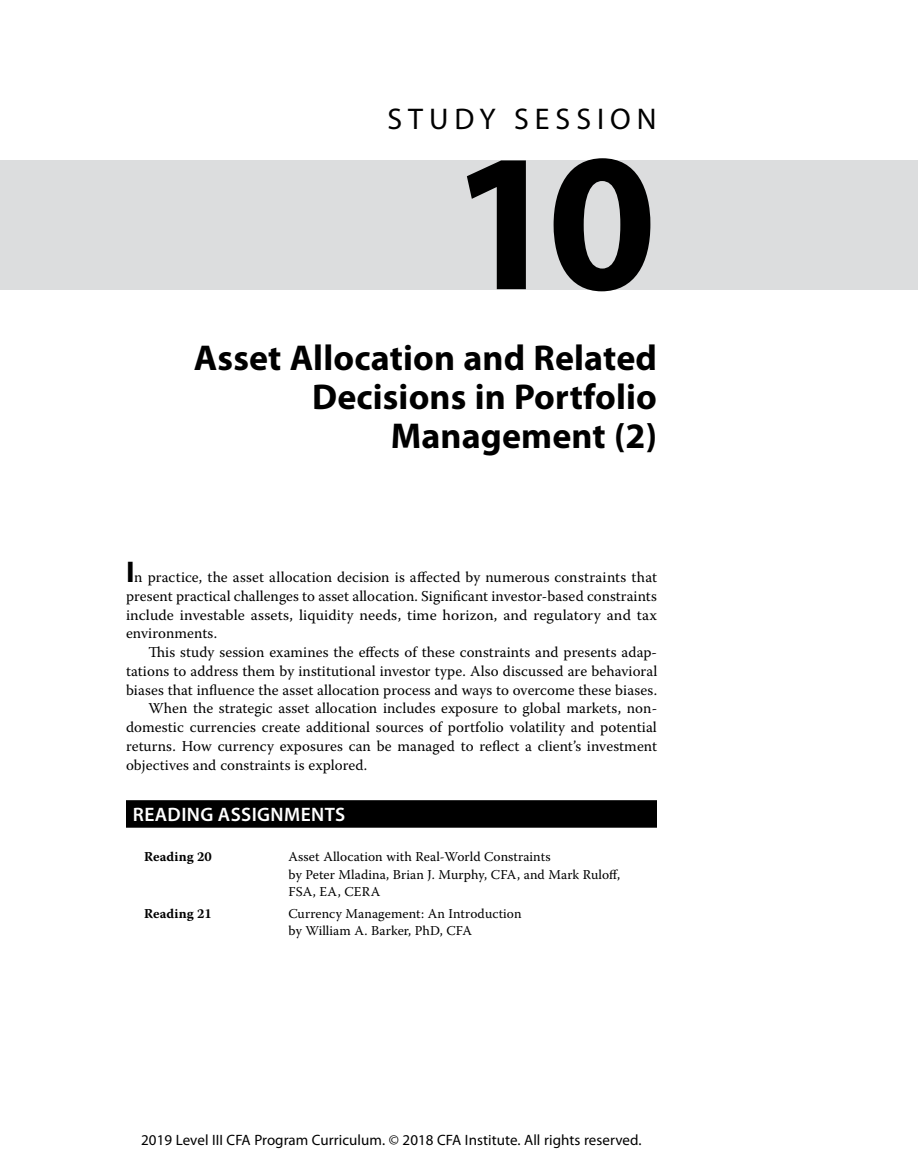
<style>
.page{position:relative;width:918px;height:1175px;background:#fff}
.page>*{position:absolute;margin:0;border:0;box-sizing:border-box;transform-origin:0 0}
.SS_NUM{font:700 198px "Myriad Pro";color:#000}
.SS_TITLE{font:700 36px/39px "Myriad Pro";letter-spacing:.005em;color:#000;text-align:right}
.SS_LABEL{font:30px "Myriad Pro";letter-spacing:.2em;color:#000}
.SS_H1{font:600 19.5px "Myriad Pro";letter-spacing:.02em;color:#fff}
.SS_INTRO_T{font:15px/18.8px "Warnock Pro";letter-spacing:.005em;color:#000;text-align:justify}
.SS_INTRO_T1{font:15px/18.8px "Warnock Pro";letter-spacing:.005em;color:#000;text-align:justify}
.t1{font:15px "Myriad Pro";letter-spacing:.005em;color:#000}
.TB{font:13.5px/17.2px "Warnock Pro";letter-spacing:.005em;color:#000}
.TB-2{font:700 13.5px "Warnock Pro";letter-spacing:.01em;color:#000}
.s1{font-family:"Myriad Pro";font-weight:700;font-size:30px}
</style>
<div class="page">
<div style="left:0;top:160px;width:918px;height:129px;background:#dcddde"></div>
<div style="left:126px;top:800px;width:531px;height:27px;background:#000"></div>
<p class="SS_LABEL" style="left:387px;top:100px;width:271px">STUDY SESSION</p>
<p class="SS_NUM" style="left:450px;top:93px;width:208px">10</p>
<p class="SS_TITLE" style="left:194px;top:337px;width:465px">Asset Allocation and Related<br>Decisions in Portfolio<br>Management (2)</p>
<p class="SS_INTRO_T1" style="left:126px;top:567px;width:533px"><span class="s1">I</span>n practice, the asset allocation decision is affected by numerous constraints that present practical challenges to asset allocation. Significant investor-based constraints include investable assets, liquidity needs, time horizon, and regulatory and tax environments.</p>
<p class="SS_INTRO_T" style="left:126px;top:642px;width:533px;text-indent:22px">This study session examines the effects of these constraints and presents adap&shy;tations to address them by institutional investor type. Also discussed are behavioral biases that influence the asset allocation process and ways to overcome these biases.</p>
<p class="SS_INTRO_T" style="left:126px;top:699px;width:533px;text-indent:22px">When the strategic asset allocation includes exposure to global markets, non&shy;domestic currencies create additional sources of portfolio volatility and potential returns. How currency exposures can be managed to reflect a client’s investment objectives and constraints is explored.</p>
<p class="SS_H1" style="left:133px;top:801px;width:214px">READING ASSIGNMENTS</p>
<p class="TB-2" style="left:144px;top:848px;width:69px">Reading 20</p>
<p class="TB" style="left:289px;top:848px;width:333px">Asset Allocation with Real-World Constraints<br>by Peter Mladina, Brian J. Murphy, CFA, and Mark Ruloff,<br>FSA, EA, CERA</p>
<p class="TB-2" style="left:144px;top:905px;width:69px">Reading 21</p>
<p class="TB" style="left:289px;top:904px;width:235px">Currency Management: An Introduction by William A. Barker, PhD, CFA</p>
<p class="t1" style="left:141px;top:1130px;width:502px">2019 Level III CFA Program Curriculum. © 2018 CFA Institute. All rights reserved.</p>
</div>
